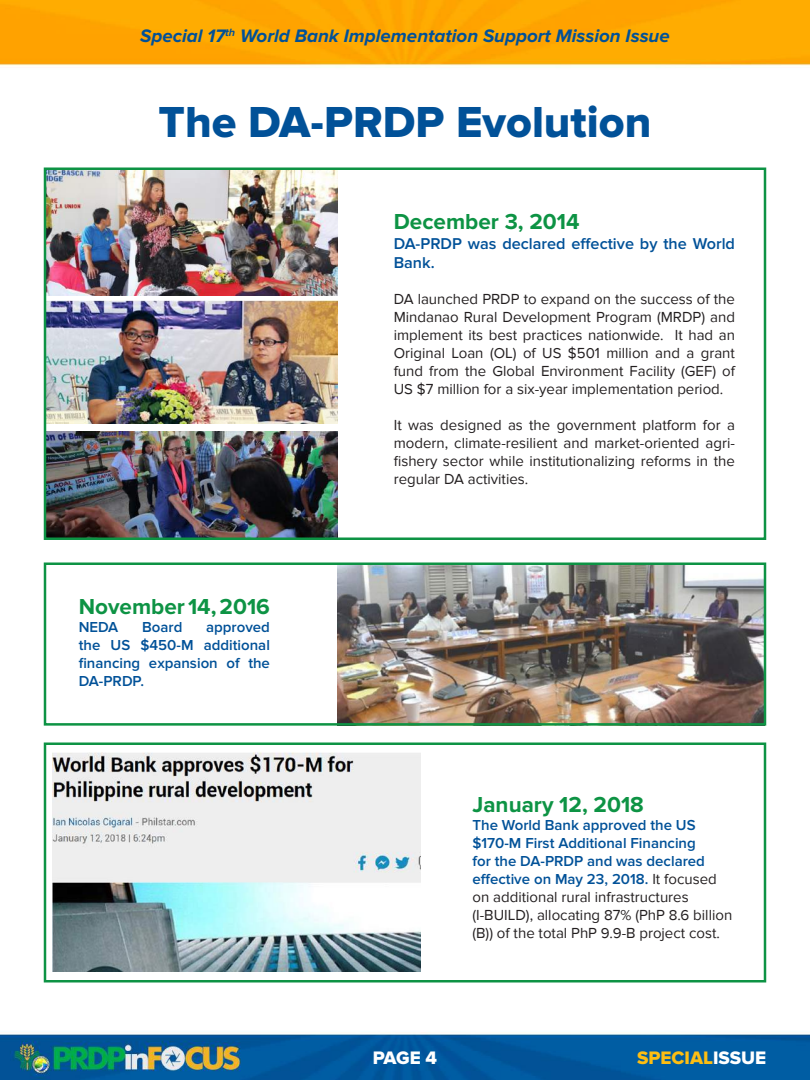
<style>
.page{position:relative;width:810px;height:1080px;background:#fff}
.page>*{position:absolute;margin:0;border:0;box-sizing:border-box;transform-origin:0 0}
.t1{font:45px "Proxima Nova Extrabld";color:#015198}
.t2{font:700 22.5px "Proxima Nova";color:#0d9344}
.t3{font:italic 700 18.75px "Proxima Nova";color:#015198}
.t4{font:18.75px "Proxima Nova Extrabld";color:#fdbe12}
.t5{font:18.75px "Proxima Nova Extrabld";color:#fff}
.t6{font:600 16.25px/19.5px "Proxima Nova";color:#015198}
.t7{font:15px/18px "Proxima Nova";color:#231f20;text-align:justify}
.t8{font:600 15px/18px "Proxima Nova";color:#015198;text-align:justify}
.s1{font-weight:600;color:#015198}
.s2{color:#fff}
</style>
<div class="page">
<img style="left:0;top:0;width:810px;height:1080px">
<img style="left:338px;top:565px;width:425px;height:158px">
<img style="left:53px;top:745px;width:367px;height:226px">
<img style="left:47px;top:300px;width:291px;height:124px">
<div style="left:44px;top:562px;width:722px;height:164px;border:2px solid #0d9344"></div>
<div style="left:44px;top:742px;width:722px;height:240px;border:2px solid #0d9344"></div>
<img style="left:47px;top:171px;width:291px;height:125px">
<img style="left:47px;top:431px;width:291px;height:106px">
<div style="left:44px;top:168px;width:722px;height:372px;border:2px solid #0d9344"></div>
<p class="t3" style="left:140px;top:25px;width:531px">Special 17<sup>th</sup> World Bank Implementation Support Mission Issue</p>
<h1 class="t1" style="left:159px;top:96px;width:494px">The DA-PRDP Evolution</h1>
<h2 class="t2" style="left:79px;top:594px;width:193px">November 14, 2016</h2>
<p class="t8" style="left:79px;top:619px;width:41px">NEDA</p>
<p class="t8" style="left:142px;top:619px;width:42px">Board</p>
<p class="t8" style="left:79px;top:619px;width:193px;text-indent:127px">approved the US $450-M additional financing expansion of the DA-PRDP.</p>
<h2 class="t2" style="left:394px;top:209px;width:187px">December 3, 2014</h2>
<p class="t6" style="left:394px;top:234px;width:343px">DA-PRDP was declared effective by the World<br>Bank.</p>
<p class="t7" style="left:394px;top:290px;width:343px">DA launched PRDP to expand on the success of the Mindanao Rural Development Program (MRDP) and implement its best practices nationwide. It had an Original Loan (OL) of US $501 million and a grant fund from the Global Environment Facility (GEF) of US $7 million for a six-year implementation period.</p>
<p class="t7" style="left:394px;top:416px;width:343px">It was designed as the government platform for a modern, climate-resilient and market-oriented agri&shy;fishery sector while institutionalizing reforms in the regular DA activities.</p>
<h2 class="t2" style="left:472px;top:791px;width:173px">January 12, 2018</h2>
<p class="t7" style="left:472px;top:816px;width:261px;text-align:left"><span class="s1">The World Bank approved the US $170-M First Additional Financing<br>for the DA-PRDP and was declared effective on May 23, 2018.</span> It focused on additional rural infrastructures (I-BUILD), allocating 87% (PhP 8.6 billion (B)) of the total PhP 9.9-B project cost.</p>
<p class="t5" style="left:373px;top:1047px;width:66px">PAGE 4</p>
<p class="t4" style="left:637px;top:1047px;width:131px">SPECIAL<span class="s2">ISSUE</span></p>
</div>
